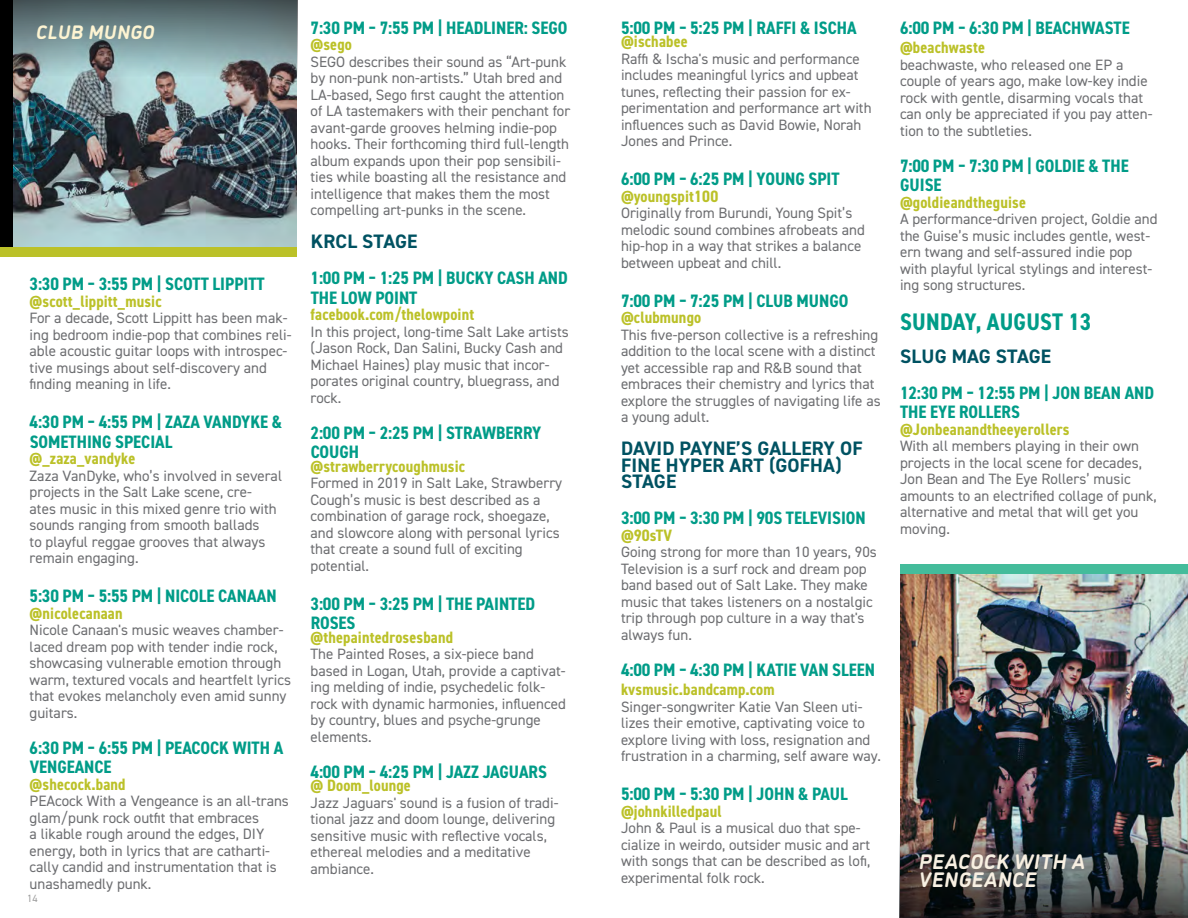
<style>
.page{position:relative;width:1188px;height:918px;background:#fff}
.page>*{position:absolute;margin:0;border:0;box-sizing:border-box;transform-origin:0 0}
.t1{font:700 condensed 24px "DIN2014";letter-spacing:.01em;color:#009c88}
.t2{font:italic 700 21px/18px "DI Nosaur";letter-spacing:.025em;color:#f8f0e2}
.t3{font:700 19.5px/16.5px "DIN2014";letter-spacing:.01em;color:#005262}
.t4{font:italic 700 19.5px "DI Nosaur";letter-spacing:.025em;color:#fdf4d2}
.t5{font:700 condensed 18px/19.5px "DIN2014";color:#009c88}
.t6{font:700 condensed 16.5px "DIN2014";letter-spacing:.01em;color:#bbc128}
.t7{font:15px/16.5px "DIN2014";color:#6d6e71}
.t8{font:10.5px "DIN2014";color:#9f9f9f}
</style>
<div class="page">
<img style="left:900px;top:574px;width:288px;height:255px">
<img style="left:900px;top:829px;width:288px;height:89px">
<div style="left:0;top:0;width:297px;height:256px;background:#000"></div>
<img style="left:14px;top:81px;width:283px;height:166px">
<div style="left:0;top:247px;width:297px;height:10px;background:#bbc128"></div>
<svg style="left:13px;top:0;width:284px;height:81px;background:#72888a"></svg>
<div style="left:900px;top:564px;width:288px;height:10px;background:#44bc9b"></div>
<h3 class="t4" style="left:36px;top:17px;width:120px">CLUB MUNGO</h3>
<p class="t5" style="left:30px;top:274px;width:237px">3:30 PM – 3:55 PM | SCOTT LIPPITT</p>
<p class="t6" style="left:30px;top:290px;width:134px">@scott_lippitt_music</p>
<p class="t7" style="left:30px;top:309px;width:264px">For a decade, Scott Lippitt has been mak&shy;ing bedroom indie-pop that combines reli&shy;able acoustic guitar loops with introspec&shy;tive musings about self-discovery and finding meaning in life.</p>
<p class="t5" style="left:30px;top:412px;width:254px">4:30 PM – 4:55 PM | ZAZA VANDYKE &amp;<br>SOMETHING SPECIAL</p>
<p class="t6" style="left:30px;top:447px;width:107px">@_zaza_vandyke</p>
<p class="t7" style="left:30px;top:467px;width:254px">Zaza VanDyke, who’s involved in several projects in the Salt Lake scene, cre-<br>ates music in this mixed genre trio with sounds ranging from smooth ballads<br>to playful reggae grooves that always remain engaging.</p>
<p class="t5" style="left:30px;top:586px;width:248px">5:30 PM – 5:55 PM | NICOLE CANAAN</p>
<p class="t6" style="left:30px;top:602px;width:95px">@nicolecanaan</p>
<p class="t7" style="left:30px;top:621px;width:263px">Nicole Canaan's music weaves chamber&shy;laced dream pop with tender indie rock, showcasing vulnerable emotion through warm, textured vocals and heartfelt lyrics that evokes melancholy even amid sunny guitars.</p>
<p class="t5" style="left:30px;top:737px;width:255px">6:30 PM – 6:55 PM | PEACOCK WITH A<br>VENGEANCE</p>
<p class="t6" style="left:30px;top:773px;width:98px">@shecock.band</p>
<p class="t7" style="left:30px;top:792px;width:261px">PEAcock With a Vengeance is an all-trans glam/punk rock outfit that embraces<br>a likable rough around the edges, DIY energy, both in lyrics that are catharti&shy;cally candid and instrumentation that is unashamedly punk.</p>
<p class="t8" style="left:27px;top:892px;width:12px">14</p>
<p class="t5" style="left:311px;top:17px;width:258px">7:30 PM – 7:55 PM | HEADLINER: SEGO</p>
<p class="t6" style="left:311px;top:33px;width:43px">@sego</p>
<p class="t7" style="left:311px;top:53px;width:261px">SEGO describes their sound as “Art-punk by non-punk non-artists.” Utah bred and LA-based, Sego first caught the attention of LA tastemakers with their penchant for avant-garde grooves helming indie-pop hooks. Their forthcoming third full-length album expands upon their pop sensibili&shy;ties while boasting all the resistance and intelligence that makes them the most compelling art-punks in the scene.</p>
<h3 class="t3" style="left:311px;top:233px;width:108px">KRCL STAGE</h3>
<p class="t5" style="left:311px;top:268px;width:259px">1:00 PM – 1:25 PM | BUCKY CASH AND<br>THE LOW POINT</p>
<p class="t6" style="left:311px;top:303px;width:165px">facebook.com/thelowpoint</p>
<p class="t7" style="left:311px;top:323px;width:260px">In this project, long-time Salt Lake artists (Jason Rock, Dan Salini, Bucky Cash and Michael Haines) play music that incor&shy;porates original country, bluegrass, and rock.</p>
<p class="t5" style="left:311px;top:422px;width:232px">2:00 PM – 2:25 PM | STRAWBERRY<br>COUGH</p>
<p class="t6" style="left:311px;top:455px;width:156px">@strawberrycoughmusic</p>
<p class="t7" style="left:311px;top:474px;width:253px">Formed in 2019 in Salt Lake, Strawberry Cough’s music is best described as a combination of garage rock, shoegaze, and slowcore along with personal lyrics that create a sound full of exciting potential.</p>
<p class="t5" style="left:311px;top:593px;width:226px">3:00 PM – 3:25 PM | THE PAINTED<br>ROSES</p>
<p class="t6" style="left:311px;top:626px;width:144px">@thepaintedrosesband</p>
<p class="t7" style="left:311px;top:645px;width:257px">The Painted Roses, a six-piece band based in Logan, Utah, provide a captivat&shy;ing melding of indie, psychedelic folk&shy;rock with dynamic harmonies, influenced by country, blues and psyche-grunge elements.</p>
<p class="t5" style="left:311px;top:761px;width:238px">4:00 PM – 4:25 PM | JAZZ JAGUARS</p>
<p class="t6" style="left:311px;top:774px;width:102px">@ Doom_lounge</p>
<p class="t7" style="left:311px;top:794px;width:249px">Jazz Jaguars' sound is a fusion of tradi&shy;tional jazz and doom lounge, delivering sensitive music with reflective vocals, ethereal melodies and a meditative ambiance.</p>
<p class="t5" style="left:621px;top:17px;width:237px">5:00 PM – 5:25 PM | RAFFI &amp; ISCHA</p>
<p class="t6" style="left:621px;top:30px;width:68px">@ischabee</p>
<p class="t7" style="left:621px;top:50px;width:252px">Raffi &amp; Ischa's music and performance includes meaningful lyrics and upbeat tunes, reflecting their passion for ex&shy;perimentation and performance art with influences such as David Bowie, Norah Jones and Prince.</p>
<p class="t5" style="left:621px;top:169px;width:220px">6:00 PM – 6:25 PM | YOUNG SPIT</p>
<p class="t6" style="left:621px;top:185px;width:99px">@youngspit100</p>
<p class="t7" style="left:621px;top:204px;width:246px">Originally from Burundi, Young Spit’s melodic sound combines afrobeats and hip-hop in a way that strikes a balance between upbeat and chill.</p>
<p class="t5" style="left:621px;top:290px;width:229px">7:00 PM – 7:25 PM | CLUB MUNGO</p>
<p class="t6" style="left:621px;top:306px;width:82px">@clubmungo</p>
<p class="t7" style="left:621px;top:326px;width:261px">This five-person collective is a refreshing addition to the local scene with a distinct yet accessible rap and R&amp;B sound that embraces their chemistry and lyrics that explore the struggles of navigating life as a young adult.</p>
<h3 class="t3" style="left:621px;top:440px;width:243px">DAVID PAYNE’S GALLERY OF<br>FINE HYPER ART (GOFHA)<br>STAGE</h3>
<p class="t5" style="left:621px;top:508px;width:246px">3:00 PM – 3:30 PM | 90S TELEVISION</p>
<p class="t6" style="left:621px;top:524px;width:53px">@90sTV</p>
<p class="t7" style="left:621px;top:543px;width:257px">Going strong for more than 10 years, 90s Television is a surf rock and dream pop band based out of Salt Lake. They make music that takes listeners on a nostalgic trip through pop culture in a way that's always fun.</p>
<p class="t5" style="left:621px;top:659px;width:256px">4:00 PM – 4:30 PM | KATIE VAN SLEEN</p>
<p class="t6" style="left:621px;top:678px;width:155px">kvsmusic.bandcamp.com</p>
<p class="t7" style="left:621px;top:698px;width:262px">Singer-songwriter Katie Van Sleen uti&shy;lizes their emotive, captivating voice to explore living with loss, resignation and frustration in a charming, self aware way.</p>
<p class="t5" style="left:621px;top:784px;width:228px">5:00 PM – 5:30 PM | JOHN &amp; PAUL</p>
<p class="t6" style="left:621px;top:800px;width:102px">@johnkilledpaul</p>
<p class="t7" style="left:621px;top:819px;width:251px">John &amp; Paul is a musical duo that spe&shy;cialize in weirdo, outsider music and art with songs that can be described as lofi, experimental folk rock.</p>
<p class="t5" style="left:900px;top:17px;width:231px">6:00 PM – 6:30 PM | BEACHWASTE</p>
<p class="t6" style="left:900px;top:36px;width:86px">@beachwaste</p>
<p class="t7" style="left:900px;top:56px;width:254px">beachwaste, who released one EP a couple of years ago, make low-key indie rock with gentle, disarming vocals that can only be appreciated if you pay atten&shy;tion to the subtleties.</p>
<p class="t5" style="left:900px;top:155px;width:230px">7:00 PM – 7:30 PM | GOLDIE &amp; THE<br>GUISE</p>
<p class="t6" style="left:900px;top:191px;width:128px">@goldieandtheguise</p>
<p class="t7" style="left:900px;top:210px;width:259px">A performance-driven project, Goldie and the Guise’s music includes gentle, west&shy;ern twang and self-assured indie pop with playful lyrical stylings and interest&shy;ing song structures.</p>
<h1 class="t1" style="left:900px;top:306px;width:193px">SUNDAY, AUGUST 13</h1>
<h3 class="t3" style="left:900px;top:348px;width:153px">SLUG MAG STAGE</h3>
<p class="t5" style="left:900px;top:383px;width:256px">12:30 PM – 12:55 PM | JON BEAN AND<br>THE EYE ROLLERS</p>
<p class="t6" style="left:900px;top:418px;width:171px">@Jonbeanandtheeyerollers</p>
<p class="t7" style="left:900px;top:438px;width:258px">With all members playing in their own projects in the local scene for decades, Jon Bean and The Eye Rollers’ music amounts to an electrified collage of punk, alternative and metal that will get you moving.</p>
<h2 class="t2" style="left:919px;top:851px;width:168px">PEACOCK WITH A<br>VENGEANCE</h2>
</div>
